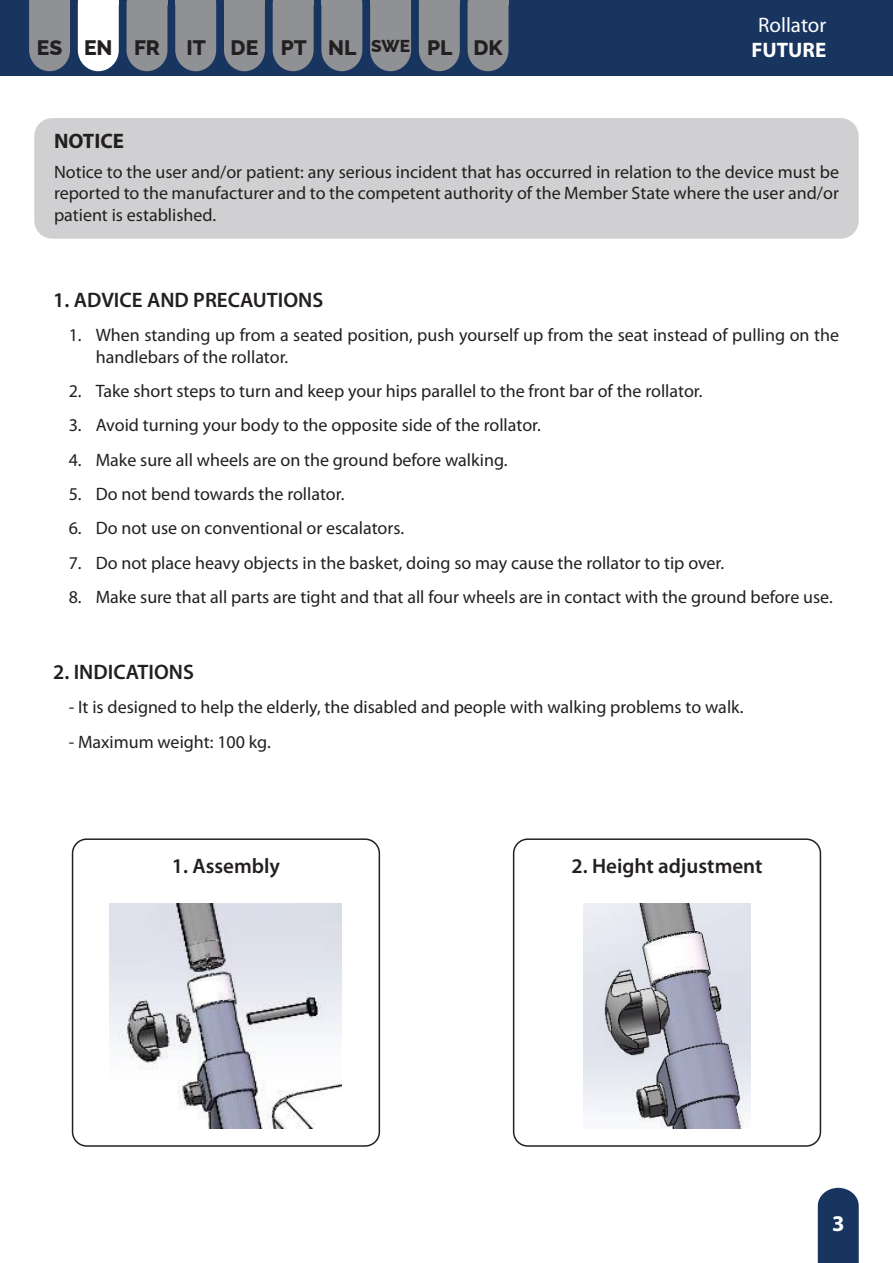
<style>
.page{position:relative;width:893px;height:1263px;background:#fff}
.page>*{position:absolute;margin:0;border:0;box-sizing:border-box;transform-origin:0 0}
.t1{font:700 22.5px "Myriad Pro";color:#fff}
.t2{font:600 21px "Myriad Pro";color:#231f20}
.t3{font:800 21px "Raleway";color:#231f20}
.t4{font:21px "Myriad Pro";color:#fff}
.t5{font:700 21px "Myriad Pro";color:#fff}
.t6{font:700 21px "Myriad Pro";color:#231f20}
.t7{font:18px/21.6px "Myriad Pro";color:#231f20;text-align:justify}
.s1{font-size:17.25px}
</style>
<div class="page">
<div style="left:0;top:1px;width:893px;height:75px;background:#183560"></div>
<svg style="left:29px;top:0;width:41px;height:71px;background:#878b90"></svg>
<div style="left:127px;top:4px;width:40px;height:67px;background:#8f9194"></div>
<hr style="left:127px;top:0;width:40px;height:4px;background:#8f9194">
<svg style="left:78px;top:4px;width:41px;height:67px;background:#eef0f3"></svg>
<hr style="left:78px;top:0;width:41px;height:4px;background:#fff">
<svg style="left:321px;top:4px;width:41px;height:67px;background:#868a90"></svg>
<hr style="left:321px;top:0;width:41px;height:4px;background:#8f9194">
<div style="left:468px;top:4px;width:40px;height:67px;background:#8f9194"></div>
<hr style="left:468px;top:0;width:40px;height:4px;background:#8f9194">
<svg style="left:273px;top:4px;width:41px;height:67px;background:#868a90"></svg>
<hr style="left:273px;top:0;width:41px;height:4px;background:#8f9194">
<svg style="left:419px;top:4px;width:41px;height:67px;background:#868a90"></svg>
<hr style="left:419px;top:0;width:41px;height:4px;background:#8f9194">
<svg style="left:224px;top:4px;width:41px;height:67px;background:#878a90"></svg>
<hr style="left:224px;top:0;width:41px;height:4px;background:#8f9194">
<svg style="left:370px;top:4px;width:41px;height:67px;background:#868a90"></svg>
<hr style="left:370px;top:0;width:41px;height:4px;background:#8f9194">
<svg style="left:175px;top:4px;width:41px;height:67px;background:#868a90"></svg>
<hr style="left:175px;top:0;width:41px;height:4px;background:#8f9194">
<svg style="left:818px;top:1188px;width:41px;height:75px;background:#244068"></svg>
<div style="left:34px;top:118px;width:825px;height:121px;background:#d0d0d2;border-radius:18px"></div>
<img style="left:110px;top:904px;width:232px;height:224px">
<div style="left:72px;top:838px;width:308px;height:309px;border:2px solid #231f20;border-radius:14px"></div>
<img style="left:583px;top:904px;width:168px;height:224px">
<div style="left:513px;top:838px;width:308px;height:309px;border:2px solid #231f20;border-radius:14px"></div>
<p class="t4" style="left:758px;top:12px;width:70px">Rollator</p>
<p class="t3" style="left:37px;top:30px;width:125px">ES EN FR</p>
<p class="t3" style="left:186px;top:30px;width:318px">IT DE PT NL <span class="s1">SWE</span> PL DK</p>
<p class="t5" style="left:751px;top:36px;width:76px">FUTURE</p>
<p class="t6" style="left:54px;top:127px;width:72px">NOTICE</p>
<p class="t7" style="left:54px;top:161px;width:786px">Notice to the user and/or patient: any serious incident that has occurred in relation to the device must be reported to the manufacturer and to the competent authority of the Member State where the user and/or patient is established.</p>
<p class="t2" style="left:53px;top:286px;width:272px">1. ADVICE AND PRECAUTIONS</p>
<p class="t7" style="left:96px;top:324px;width:745px;text-indent:-27px">1. When standing up from a seated position, push yourself up from the seat instead of pulling on the handlebars of the rollator.</p>
<p class="t7" style="left:69px;top:380px;width:635px">2. Take short steps to turn and keep your hips parallel to the front bar of the rollator.</p>
<p class="t7" style="left:69px;top:414px;width:474px">3. Avoid turning your body to the opposite side of the rollator.</p>
<p class="t7" style="left:69px;top:448px;width:440px">4. Make sure all wheels are on the ground before walking.</p>
<p class="t7" style="left:69px;top:483px;width:277px">5. Do not bend towards the rollator.</p>
<p class="t7" style="left:69px;top:517px;width:337px">6. Do not use on conventional or escalators.</p>
<p class="t7" style="left:69px;top:552px;width:657px">7. Do not place heavy objects in the basket, doing so may cause the rollator to tip over.</p>
<p class="t7" style="left:69px;top:586px;width:766px">8. Make sure that all parts are tight and that all four wheels are in contact with the ground before use.</p>
<p class="t2" style="left:53px;top:659px;width:142px">2. INDICATIONS</p>
<p class="t7" style="left:69px;top:696px;width:676px">- It is designed to help the elderly, the disabled and people with walking problems to walk.</p>
<p class="t7" style="left:69px;top:731px;width:204px">- Maximum weight: 100 kg.</p>
<p class="t2" style="left:172px;top:852px;width:110px">1. Assembly</p>
<p class="t2" style="left:571px;top:852px;width:193px">2. Height adjustment</p>
<p class="t1" style="left:832px;top:1209px;width:14px">3</p>
</div>
